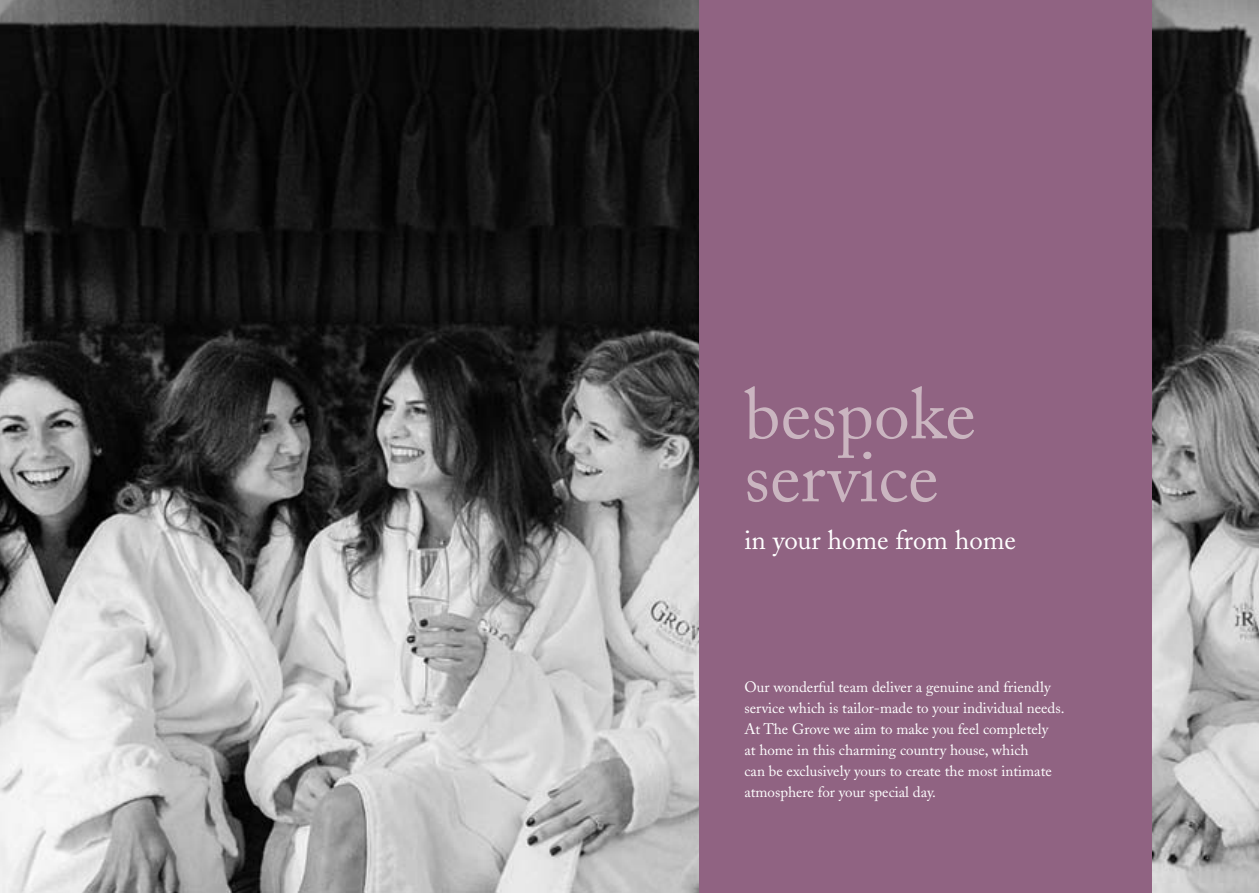
<style>
.page{position:relative;width:1259px;height:893px;background:#fff}
.page>*{position:absolute;margin:0;border:0;box-sizing:border-box;transform-origin:0 0}
.t1{font:72px/63px "Adobe Caslon";color:#cab5c0}
.t2{font:27px "Adobe Caslon";color:#fff}
.t3{font:15px/21px "Adobe Caslon";color:#fff}
</style>
<div class="page">
<div style="left:697px;top:0;width:562px;height:893px;background:#906382"></div>
<img style="left:0;top:0;width:699px;height:893px">
<img style="left:1152px;top:0;width:107px;height:893px">
<p class="t1" style="left:744px;top:383px;width:233px">bespoke service</p>
<p class="t2" style="left:744px;top:524px;width:273px">in your home from home</p>
<p class="t3" style="left:744px;top:676px;width:322px">Our wonderful team deliver a genuine and friendly service which is tailor-made to your individual needs.<br>At The Grove we aim to make you feel completely<br>at home in this charming country house, which<br>can be exclusively yours to create the most intimate atmosphere for your special day.</p>
</div>
